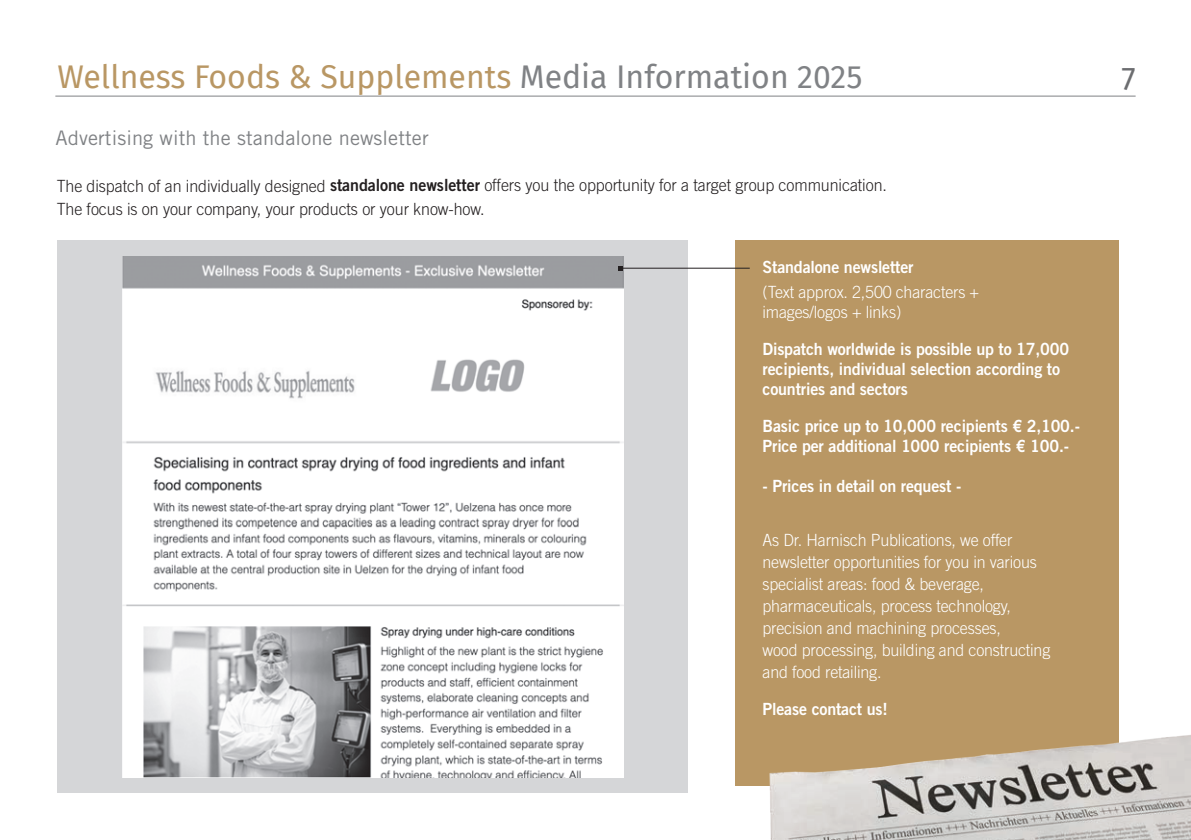
<style>
.page{position:relative;width:1191px;height:840px;background:#fff}
.page>*{position:absolute;margin:0;border:0;box-sizing:border-box;transform-origin:0 0}
.t1{font:32px "Fira Sans";color:#b99764}
.t2{font:32px "Fira Sans";color:#6c6d70}
.t3{font:20px "Trade Gothic LT Std";letter-spacing:.005em;color:#808285}
.t4{font:300 16.8px/22px "Trade Gothic LT Std";letter-spacing:-.01em;color:#fff;scale:.95 1}
.t5{font:16.8px/20px "Trade Gothic LT Std Bd 2";letter-spacing:-.01em;color:#fff;scale:.95 1}
.t6{font:300 16.8px/23px "Trade Gothic LT Std";letter-spacing:-.005em;color:#231f20;scale:.95 1}
.s1{color:#808285}
.s2{font-family:"Trade Gothic LT Std Bd 2";font-weight:400}
</style>
<div class="page">
<hr style="left:55px;top:96px;width:1080px;height:1px;background:#808285">
<div style="left:735px;top:240px;width:383px;height:545px;background:#b99764"></div>
<img style="left:735px;top:692px;width:456px;height:147px">
<div style="left:57px;top:240px;width:630px;height:552px;background:#d5d6d8"></div>
<img style="left:123px;top:256px;width:500px;height:521px">
<hr style="left:620px;top:267px;width:129px;height:1px;background:#231f20">
<svg style="left:618px;top:266px;width:4px;height:4px"></svg>
<h1 class="t1" style="left:57px;top:53px;width:806px">Wellness Foods &amp; Supplements <span class="s1">Media Information 2025</span></h1>
<p class="t3" style="left:56px;top:125px;width:374px">Advertising with the standalone newsletter</p>
<p class="t6" style="left:57px;top:174px;width:875px">The dispatch of an individually designed <span class="s2">standalone newsletter</span> offers you the opportunity for a target group communication.<br>The focus is on your company, your products or your know-how.</p>
<p class="t5" style="left:762px;top:256px;width:160px">Standalone newsletter</p>
<p class="t4" style="left:762px;top:282px;width:229px;line-height:20px">(Text approx. 2,500 characters + images/logos + links)</p>
<p class="t5" style="left:762px;top:339px;width:324px">Dispatch worldwide is possible up to 17,000 recipients, individual selection according to countries and sectors</p>
<p class="t5" style="left:762px;top:416px;width:336px">Basic price up to 10,000 recipients € 2,100.-<br>Price per additional 1000 recipients € 100.-</p>
<p class="t5" style="left:762px;top:476px;width:211px">- Prices in detail on request -</p>
<p class="t4" style="left:762px;top:528px;width:304px">As Dr. Harnisch Publications, we offer newsletter opportunities for you in various specialist areas: food &amp; beverage, pharmaceuticals, process technology, precision and machining processes,<br>wood processing, building and constructing and food retailing.</p>
<p class="t5" style="left:762px;top:698px;width:133px">Please contact us!</p>
<h1 class="t2" style="left:1121px;top:55px;width:16px">7</h1>
</div>
